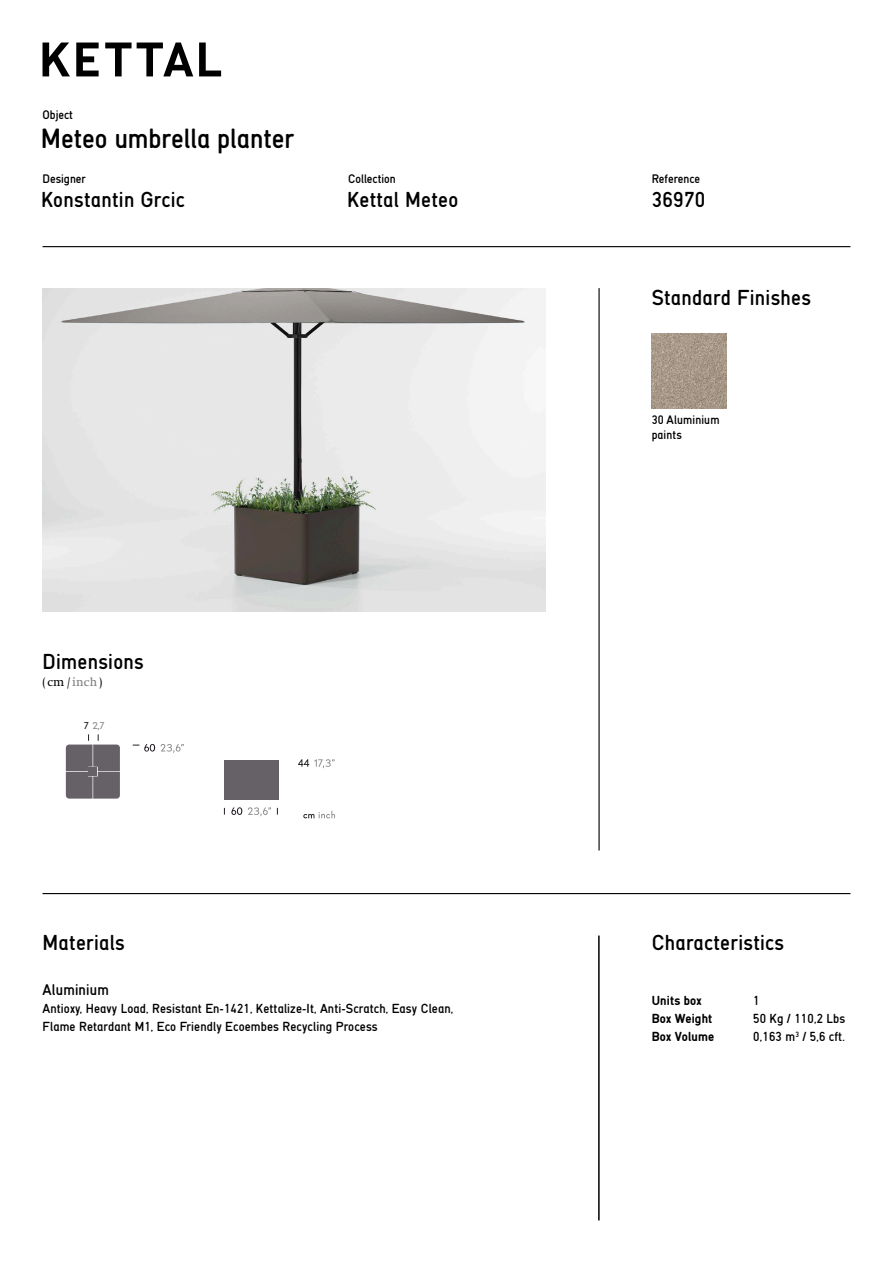
<style>
.page{position:relative;width:893px;height:1263px;background:#fff}
.page>*{position:absolute;margin:0;border:0;box-sizing:border-box;transform-origin:0 0}
.t1{font:27px "Kpaladin Plain";color:#000}
.t2{font:21px "Kpaladin Plain";letter-spacing:.015em;color:#000}
.t3{font:15px "Kpaladin Plain";letter-spacing:.015em;color:#000}
.Plain-text{font:12.75px/18px "Kpaladin Plain";letter-spacing:.01em;color:#000}
.Plain-text-2{font:700 12.75px "Kpaladin";letter-spacing:.015em;color:#000}
.productpage-cm{font:12.3px "Swift";letter-spacing:.005em;color:#000}
.caption-fabrics{font:12px/15px "Kpaladin Plain";color:#000}
.t4{font:9.45px "Nobel";color:#8d8e8f}
.s1{color:#7b7b7a}
.s2{color:#231d24}
</style>
<div class="page">
<hr style="left:43px;top:246px;width:807px;height:1px;background:#000">
<hr style="left:598px;top:288px;width:2px;height:562px;background:#000">
<hr style="left:598px;top:935px;width:2px;height:285px;background:#000">
<svg style="left:43px;top:43px;width:27px;height:33px"></svg>
<svg style="left:76px;top:43px;width:23px;height:33px"></svg>
<svg style="left:105px;top:43px;width:88px;height:33px"></svg>
<svg style="left:199px;top:43px;width:22px;height:33px"></svg>
<hr style="left:43px;top:893px;width:807px;height:1px;background:#000">
<img style="left:43px;top:288px;width:503px;height:324px">
<img style="left:652px;top:333px;width:75px;height:75px">
<svg style="left:303px;top:811px;width:32px;height:7px"></svg>
<div style="left:225px;top:760px;width:54px;height:39px;background:#656166"></div>
<svg style="left:231px;top:807px;width:11px;height:8px"></svg>
<svg style="left:248px;top:807px;width:23px;height:9px"></svg>
<svg style="left:298px;top:759px;width:37px;height:9px"></svg>
<svg style="left:133px;top:744px;width:22px;height:7px"></svg>
<svg style="left:161px;top:744px;width:23px;height:9px"></svg>
<svg style="left:66px;top:734px;width:54px;height:65px"></svg>
<p class="caption-fabrics" style="left:43px;top:108px;width:32px">Object</p>
<p class="t1" style="left:41px;top:125px;width:255px">Meteo umbrella planter</p>
<p class="caption-fabrics" style="left:43px;top:172px;width:45px">Designer</p>
<p class="caption-fabrics" style="left:348px;top:172px;width:49px">Collection</p>
<p class="caption-fabrics" style="left:652px;top:172px;width:50px">Reference</p>
<p class="t2" style="left:41px;top:190px;width:145px">Konstantin Grcic</p>
<p class="t2" style="left:347px;top:190px;width:113px">Kettal Meteo</p>
<p class="t2" style="left:652px;top:190px;width:55px">36970</p>
<p class="t2" style="left:652px;top:287px;width:161px">Standard Finishes</p>
<p class="t2" style="left:43px;top:651px;width:103px">Dimensions</p>
<p class="productpage-cm" style="left:43px;top:676px;width:61px">( cm / <span class="s1">inch</span> )</p>
<p class="t4" style="left:84px;top:720px;width:22px"><span class="s2">7</span> 2,7</p>
<p class="t2" style="left:43px;top:933px;width:84px">Materials</p>
<p class="t3" style="left:43px;top:983px;width:68px">Aluminium</p>
<p class="Plain-text" style="left:43px;top:1000px;width:412px">Antioxy, Heavy Load, Resistant En-1421, Kettalize-It, Anti-Scratch, Easy Clean,<br>Flame Retardant M1, Eco Friendly Ecoembes Recycling Process</p>
<p class="caption-fabrics" style="left:652px;top:413px;width:69px">30 Aluminium paints</p>
<p class="t2" style="left:652px;top:933px;width:134px">Characteristics</p>
<p class="Plain-text-2" style="left:652px;top:995px;width:51px">Units box</p>
<p class="Plain-text-2" style="left:652px;top:1013px;width:62px">Box Weight</p>
<p class="Plain-text-2" style="left:652px;top:1031px;width:64px">Box Volume</p>
<p class="Plain-text" style="left:753px;top:992px;width:8px">1</p>
<p class="Plain-text" style="left:753px;top:1010px;width:94px">50 Kg / 110,2 Lbs</p>
<p class="Plain-text" style="left:753px;top:1028px;width:93px">0,163 m<sup>3</sup> / 5,6 cft.</p>
</div>
